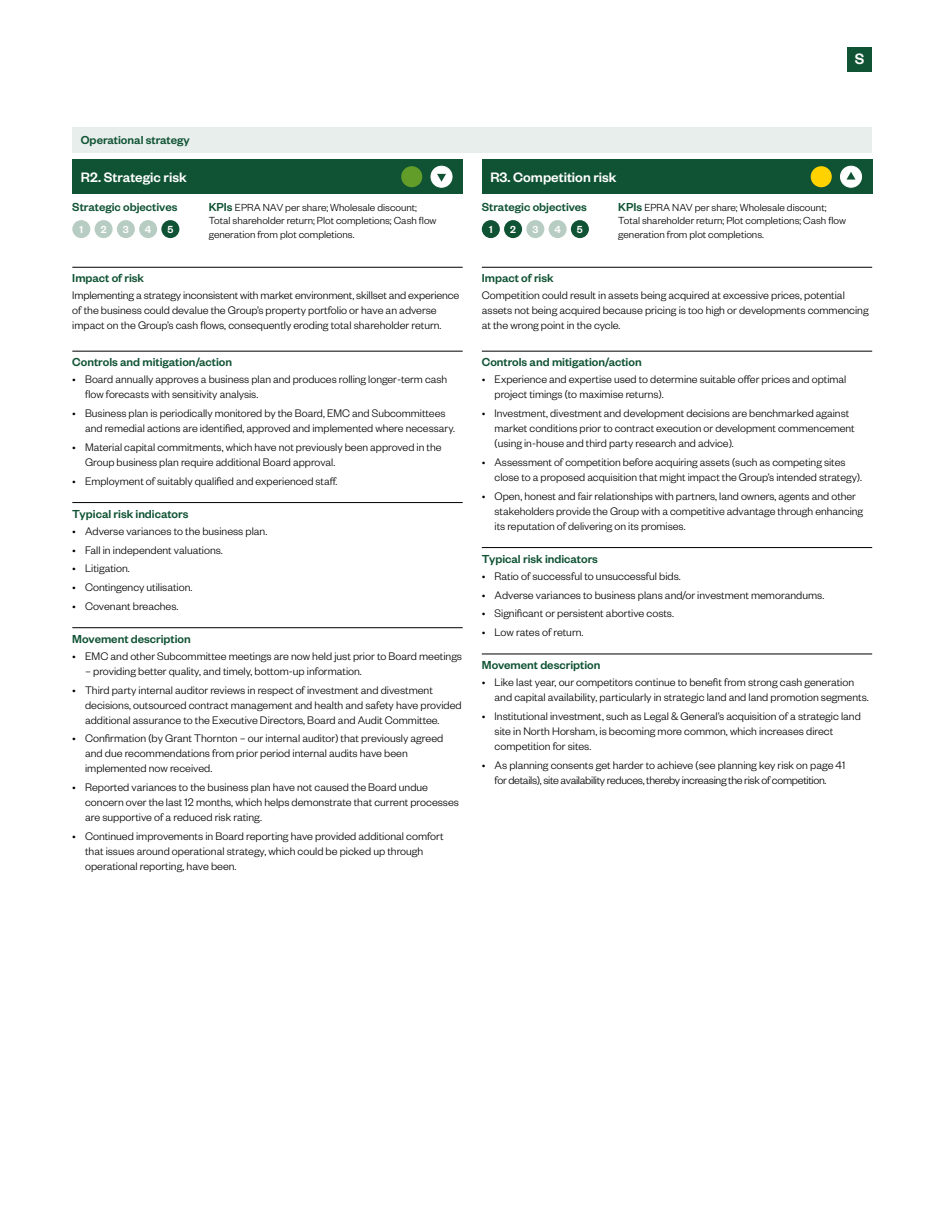
<style>
.page{position:relative;width:936px;height:1212px;background:#fff}
.page>*{position:absolute;margin:0;border:0;box-sizing:border-box;transform-origin:0 0}
.t1{font:500 16.5px "Founders Grotesk";color:#fff}
.t2{font:500 15px "Founders Grotesk";color:#fff}
.t3{font:500 12.75px "Founders Grotesk";color:#105334}
.t4{font:300 12px/15px "Founders Grotesk";color:#000}
.t5{font:300 12px/15px "Founders Grotesk";letter-spacing:-.025em;color:#000;text-align:center}
.t6{font:300 11.25px/13.5px "Founders Grotesk";color:#000}
.t7{font:500 11.25px "Founders Grotesk";color:#fff}
.s1{font-weight:500;font-size:12.75px;color:#105334}
</style>
<div class="page">
<div style="left:72px;top:128px;width:800px;height:25px;background:#e7eeeb"></div>
<hr style="left:72px;top:267px;width:390px;height:1px;background:#000">
<hr style="left:72px;top:351px;width:390px;height:1px;background:#000">
<hr style="left:72px;top:502px;width:390px;height:1px;background:#000">
<hr style="left:72px;top:627px;width:390px;height:1px;background:#000">
<div style="left:72px;top:159px;width:390px;height:35px;background:#105334"></div>
<div style="left:401px;top:166px;width:21px;height:21px;background:#629d29;border-radius:50%"></div>
<div style="left:431px;top:166px;width:21px;height:21px;background:#fff;border-radius:50%"></div>
<div style="left:431px;top:166px;width:21px;height:21px;border:1px solid #fff;border-radius:50%"></div>
<svg style="left:437px;top:174px;width:9px;height:8px"></svg>
<hr style="left:482px;top:267px;width:390px;height:1px;background:#000">
<hr style="left:482px;top:351px;width:390px;height:1px;background:#000">
<hr style="left:482px;top:547px;width:390px;height:1px;background:#000">
<hr style="left:482px;top:654px;width:390px;height:1px;background:#000">
<div style="left:482px;top:159px;width:390px;height:35px;background:#105334"></div>
<div style="left:810px;top:166px;width:21px;height:21px;background:#ffd200;border-radius:50%"></div>
<div style="left:840px;top:166px;width:21px;height:21px;background:#fff;border-radius:50%"></div>
<div style="left:840px;top:166px;width:21px;height:21px;border:1px solid #fff;border-radius:50%"></div>
<svg style="left:846px;top:172px;width:9px;height:8px"></svg>
<div style="left:72px;top:220px;width:18px;height:18px;background:#b7ccc2;border-radius:50%"></div>
<div style="left:482px;top:220px;width:18px;height:18px;background:#105334;border-radius:50%"></div>
<div style="left:95px;top:220px;width:18px;height:18px;background:#b7ccc2;border-radius:50%"></div>
<div style="left:504px;top:220px;width:18px;height:18px;background:#105334;border-radius:50%"></div>
<div style="left:117px;top:220px;width:18px;height:18px;background:#b7ccc2;border-radius:50%"></div>
<div style="left:526px;top:220px;width:18px;height:18px;background:#b7ccc2;border-radius:50%"></div>
<div style="left:139px;top:220px;width:18px;height:18px;background:#b7ccc2;border-radius:50%"></div>
<div style="left:548px;top:220px;width:18px;height:18px;background:#b7ccc2;border-radius:50%"></div>
<div style="left:161px;top:220px;width:18px;height:18px;background:#105334;border-radius:50%"></div>
<div style="left:571px;top:220px;width:18px;height:18px;background:#105334;border-radius:50%"></div>
<div style="left:847px;top:47px;width:25px;height:25px;background:#105334"></div>
<h1 class="t1" style="left:854px;top:49px;width:11px">S</h1>
<p class="t3" style="left:81px;top:132px;width:110px">Operational strategy</p>
<p class="t2" style="left:81px;top:168px;width:107px">R2. Strategic risk</p>
<p class="t2" style="left:490px;top:168px;width:128px">R3. Competition risk</p>
<p class="t3" style="left:72px;top:198px;width:107px">Strategic objectives</p>
<p class="t3" style="left:482px;top:198px;width:107px">Strategic objectives</p>
<p class="t7" style="left:79px;top:222px;width:5px">1</p>
<p class="t7" style="left:101px;top:222px;width:7px">2</p>
<p class="t7" style="left:123px;top:222px;width:7px">3</p>
<p class="t7" style="left:145px;top:222px;width:8px">4</p>
<p class="t7" style="left:167px;top:222px;width:7px">5</p>
<p class="t7" style="left:489px;top:222px;width:5px">1</p>
<p class="t7" style="left:510px;top:222px;width:7px">2</p>
<p class="t7" style="left:532px;top:222px;width:7px">3</p>
<p class="t7" style="left:554px;top:222px;width:8px">4</p>
<p class="t7" style="left:577px;top:222px;width:7px">5</p>
<p class="t6" style="left:209px;top:200px;width:229px"><span class="s1">KPIs</span> EPRA NAV per share; Wholesale discount;<br>Total shareholder return; Plot completions; Cash flow generation from plot completions.</p>
<p class="t6" style="left:618px;top:200px;width:229px"><span class="s1">KPIs</span> EPRA NAV per share; Wholesale discount;<br>Total shareholder return; Plot completions; Cash flow generation from plot completions.</p>
<p class="t3" style="left:72px;top:270px;width:73px">Impact of risk</p>
<p class="t4" style="left:72px;top:287px;width:388px">Implementing a strategy inconsistent with market environment, skillset and experience of the business could devalue the Group’s property portfolio or have an adverse impact on the Group’s cash flows, consequently eroding total shareholder return.</p>
<p class="t3" style="left:72px;top:354px;width:161px">Controls and mitigation/action</p>
<p class="t4" style="left:85px;top:371px;width:363px;text-indent:-13px">• Board annually approves a business plan and produces rolling longer-term cash flow forecasts with sensitivity analysis.</p>
<p class="t4" style="left:85px;top:405px;width:371px;text-indent:-13px">• Business plan is periodically monitored by the Board, EMC and Subcommittees and remedial actions are identified, approved and implemented where necessary.</p>
<p class="t4" style="left:85px;top:439px;width:358px;text-indent:-13px">• Material capital commitments, which have not previously been approved in the<br>Group business plan require additional Board approval.</p>
<p class="t4" style="left:72px;top:473px;width:267px">• Employment of suitably qualified and experienced staff.</p>
<p class="t3" style="left:72px;top:506px;width:118px">Typical risk indicators</p>
<p class="t4" style="left:72px;top:523px;width:196px">• Adverse variances to the business plan.</p>
<p class="t4" style="left:72px;top:541px;width:152px">• Fall in independent valuations.</p>
<p class="t4" style="left:72px;top:560px;width:59px">• Litigation.</p>
<p class="t4" style="left:72px;top:579px;width:122px">• Contingency utilisation.</p>
<p class="t4" style="left:72px;top:598px;width:108px">• Covenant breaches.</p>
<p class="t3" style="left:72px;top:631px;width:120px">Movement description</p>
<p class="t4" style="left:72px;top:648px;width:391px">• EMC and other Subcommittee meetings are now held just prior to Board meetings</p>
<p class="t4" style="left:85px;top:663px;width:278px">– providing better quality, and timely, bottom-up information.</p>
<p class="t4" style="left:85px;top:682px;width:378px;text-indent:-13px">• Third party internal auditor reviews in respect of investment and divestment decisions, outsourced contract management and health and safety have provided additional assurance to the Executive Directors, Board and Audit Committee.</p>
<p class="t4" style="left:85px;top:730px;width:360px;text-indent:-13px">• Confirmation (by Grant Thornton – our internal auditor) that previously agreed and due recommendations from prior period internal audits have been implemented now received.</p>
<p class="t4" style="left:85px;top:779px;width:375px;text-indent:-13px">• Reported variances to the business plan have not caused the Board undue concern over the last 12 months, which helps demonstrate that current processes are supportive of a reduced risk rating.</p>
<p class="t4" style="left:85px;top:828px;width:360px;text-indent:-13px">• Continued improvements in Board reporting have provided additional comfort that issues around operational strategy, which could be picked up through operational reporting, have been.</p>
<p class="t3" style="left:482px;top:270px;width:73px">Impact of risk</p>
<p class="t4" style="left:482px;top:287px;width:388px">Competition could result in assets being acquired at excessive prices, potential assets not being acquired because pricing is too high or developments commencing at the wrong point in the cycle.</p>
<p class="t3" style="left:482px;top:354px;width:161px">Controls and mitigation/action</p>
<p class="t4" style="left:494px;top:371px;width:353px;text-indent:-13px">• Experience and expertise used to determine suitable offer prices and optimal project timings (to maximise returns).</p>
<p class="t4" style="left:494px;top:405px;width:361px;text-indent:-13px">• Investment, divestment and development decisions are benchmarked against market conditions prior to contract execution or development commencement (using in-house and third party research and advice).</p>
<p class="t4" style="left:494px;top:454px;width:369px;text-indent:-13px">• Assessment of competition before acquiring assets (such as competing sites close to a proposed acquisition that might impact the Group’s intended strategy).</p>
<p class="t4" style="left:494px;top:488px;width:370px;text-indent:-13px">• Open, honest and fair relationships with partners, land owners, agents and other stakeholders provide the Group with a competitive advantage through enhancing its reputation of delivering on its promises.</p>
<p class="t3" style="left:482px;top:551px;width:118px">Typical risk indicators</p>
<p class="t4" style="left:482px;top:568px;width:200px">• Ratio of successful to unsuccessful bids.</p>
<p class="t4" style="left:482px;top:586px;width:344px">• Adverse variances to business plans and/or investment memorandums.</p>
<p class="t4" style="left:482px;top:605px;width:194px">• Significant or persistent abortive costs.</p>
<p class="t4" style="left:482px;top:624px;width:103px">• Low rates of return.</p>
<p class="t3" style="left:482px;top:657px;width:120px">Movement description</p>
<p class="t4" style="left:494px;top:674px;width:375px;text-indent:-13px">• Like last year, our competitors continue to benefit from strong cash generation and capital availability, particularly in strategic land and land promotion segments.</p>
<p class="t4" style="left:494px;top:708px;width:368px;text-indent:-13px">• Institutional investment, such as Legal &amp; General’s acquisition of a strategic land site in North Horsham, is becoming more common, which increases direct competition for sites.</p>
<p class="t5" style="left:482px;top:757px;width:365px">• As planning consents get harder to achieve (see planning key risk on page 41 for details), site availability reduces, thereby increasing the risk of competition.</p>
</div>
